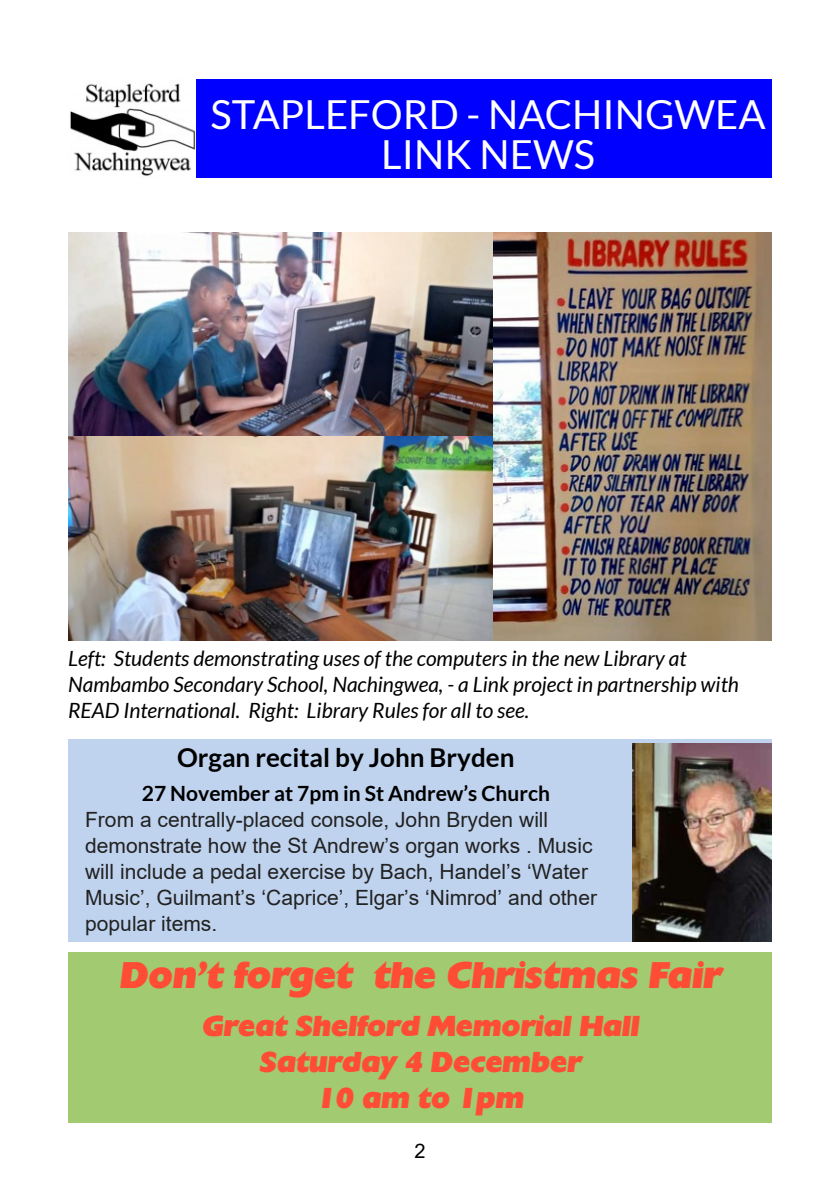
<style>
.page{position:relative;width:840px;height:1191px;background:#fff}
.page>*{position:absolute;margin:0;border:0;box-sizing:border-box;transform-origin:0 0}
.t1{font:40px/40px "Lato";color:#fefefe;text-align:center}
.t2{font:italic 36px "Chanson Heavy SF Bold";color:#ff4c35}
.t3{font:italic 28px/36px "Chanson Heavy SF Bold";color:#ff4c35;text-align:center}
.t4{font:700 26px "Lato";color:#000}
.t5{font:21px/26px "Arial";color:#222}
.t6{font:italic 21px/26px "Lato";color:#000}
.t7{font:700 21px "Lato";color:#000}
.t8{font:20px "Arial";color:#000}
</style>
<div class="page">
<div style="left:195px;top:79px;width:576px;height:99px;background:#00f"></div>
<img style="left:70px;top:83px;width:125px;height:93px">
<img style="left:68px;top:232px;width:703px;height:408px">
<div style="left:68px;top:739px;width:703px;height:202px;background:#bfd3ee"></div>
<img style="left:632px;top:743px;width:139px;height:198px">
<div style="left:68px;top:952px;width:703px;height:171px;background:#a2ca71"></div>
<h1 class="t1" style="left:210px;top:96px;width:556px">STAPLEFORD - NACHINGWEA<br>LINK NEWS</h1>
<p class="t6" style="left:68px;top:647px;width:672px">Left: Students demonstrating uses of the computers in the new Library at<br>Nambambo Secondary School, Nachingwea, - a Link project in partnership with<br>READ International. Right: Library Rules for all to see.</p>
<p class="t4" style="left:177px;top:746px;width:339px">Organ recital by John Bryden</p>
<p class="t7" style="left:142px;top:784px;width:409px">27 November at 7pm in St Andrew’s Church</p>
<p class="t5" style="left:85px;top:808px;width:513px">From a centrally-placed console, John Bryden will demonstrate how the St Andrew’s organ works . Music will include a pedal exercise by Bach, Handel’s ‘Water Music’, Guilmant’s ‘Caprice’, Elgar’s ‘Nimrod’ and other popular items.</p>
<h2 class="t2" style="left:119px;top:961px;width:603px">Don’t forget the Christmas Fair</h2>
<h3 class="t3" style="left:201px;top:1011px;width:438px">Great Shelford Memorial Hall<br>Saturday 4 December<br>10 am to 1pm</h3>
<p class="t8" style="left:414px;top:1143px;width:13px">2</p>
</div>
